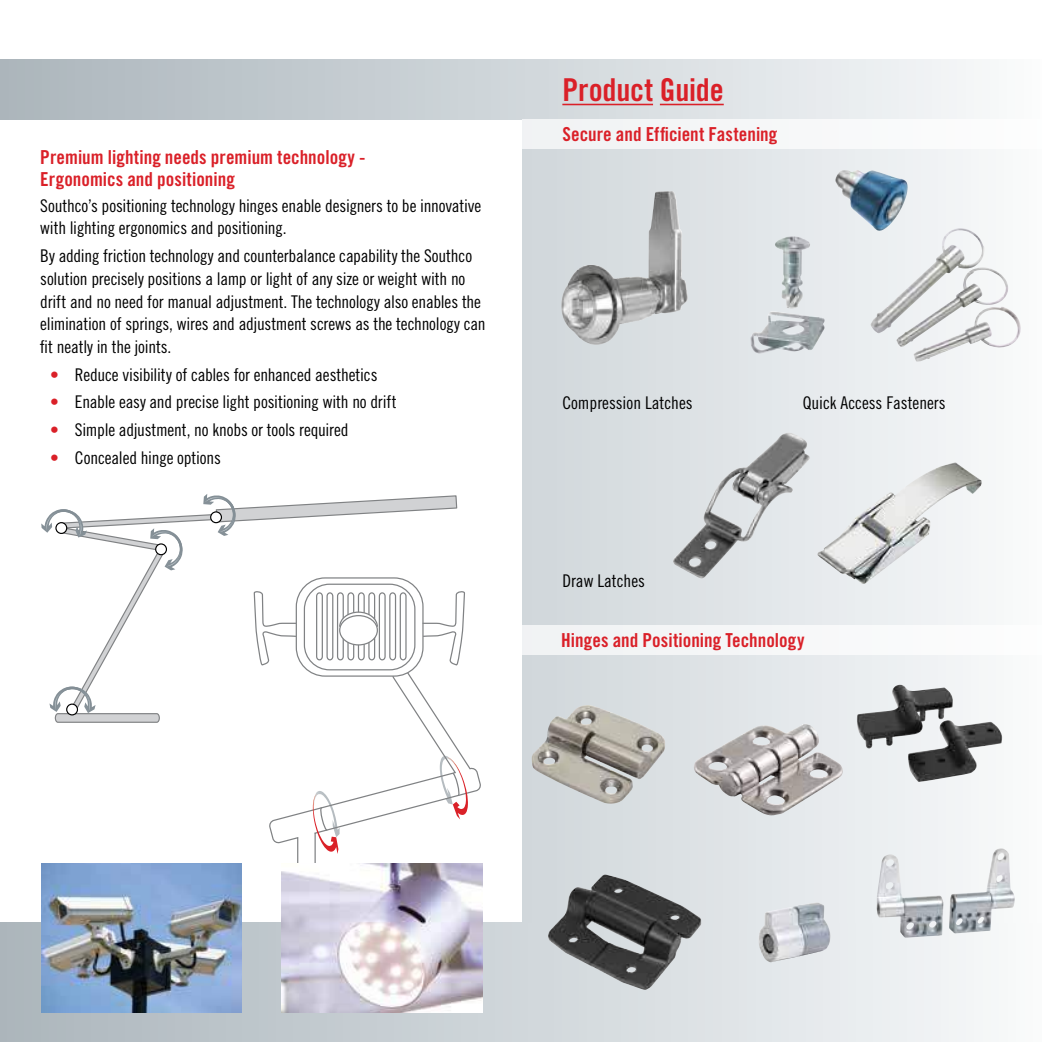
<style>
.page{position:relative;width:1042px;height:1042px;background:#fff}
.page>*{position:absolute;margin:0;border:0;box-sizing:border-box;transform-origin:0 0}
.t1{font:31.5px "Trade Gothic Bold Cond Twenty";letter-spacing:-.005em;color:#da2028}
.t2{font:19.25px/22.8px "Trade Gothic Bold Cond Twenty";color:#da2028}
.t3{font:17.5px/22.8px "Trade Gothic Cond Eighteen";letter-spacing:-.01em;color:#000}
.s1{color:#da2028}
</style>
<div class="page">
<svg style="left:269px;top:723px;width:212px;height:200px"></svg>
<svg style="left:458px;top:591px;width:7px;height:72px"></svg>
<svg style="left:313px;top:791px;width:27px;height:63px"></svg>
<svg style="left:440px;top:756px;width:28px;height:63px"></svg>
<div style="left:0;top:923px;width:1042px;height:119px;background:linear-gradient(to right,#abb5bc,#f7f9fa)"></div>
<div style="left:0;top:60px;width:1042px;height:59px;background:linear-gradient(to right,#abb5bc,#f8fafb)"></div>
<div style="left:522px;top:119px;width:520px;height:804px;background:linear-gradient(to right,#d0d7db,#f4f6f8)"></div>
<img style="left:282px;top:863px;width:200px;height:149px">
<img style="left:41px;top:863px;width:201px;height:149px">
<hr style="left:562px;top:104px;width:91px;height:1px;background:#da2028">
<hr style="left:660px;top:104px;width:64px;height:1px;background:#da2028">
<img style="left:532px;top:705px;width:133px;height:100px">
<img style="left:548px;top:874px;width:153px;height:116px">
<img style="left:876px;top:848px;width:138px;height:90px">
<img style="left:758px;top:902px;width:72px;height:60px">
<img style="left:856px;top:685px;width:146px;height:97px">
<img style="left:750px;top:236px;width:76px;height:118px">
<img style="left:870px;top:228px;width:140px;height:134px">
<img style="left:693px;top:724px;width:151px;height:91px">
<img style="left:835px;top:170px;width:22px;height:18px">
<div style="left:522px;top:119px;width:520px;height:30px;background:#f6f8f8"></div>
<div style="left:522px;top:625px;width:520px;height:30px;background:#f6f8f8"></div>
<img style="left:817px;top:463px;width:137px;height:120px">
<img style="left:673px;top:433px;width:138px;height:145px">
<img style="left:560px;top:191px;width:128px;height:154px">
<svg style="left:54px;top:495px;width:404px;height:228px"></svg>
<div style="left:66px;top:703px;width:12px;height:12px;border:1px solid #000;border-radius:50%"></div>
<svg style="left:203px;top:494px;width:33px;height:42px"></svg>
<svg style="left:150px;top:528px;width:33px;height:42px"></svg>
<svg style="left:41px;top:509px;width:46px;height:28px"></svg>
<svg style="left:49px;top:686px;width:47px;height:27px"></svg>
<p class="t2" style="left:40px;top:145px;width:327px">Premium lighting needs premium technology -<br>Ergonomics and positioning</p>
<p class="t3" style="left:40px;top:194px;width:443px">Southco’s positioning technology hinges enable designers to be innovative with lighting ergonomics and positioning.</p>
<p class="t3" style="left:40px;top:244px;width:447px">By adding friction technology and counterbalance capability the Southco solution precisely positions a lamp or light of any size or weight with no drift and no need for manual adjustment. The technology also enables the elimination of springs, wires and adjustment screws as the technology can fit neatly in the joints.</p>
<p class="t3" style="left:50px;top:363px;width:329px"><span class="s1">•</span> Reduce visibility of cables for enhanced aesthetics</p>
<p class="t3" style="left:50px;top:391px;width:348px"><span class="s1">•</span> Enable easy and precise light positioning with no drift</p>
<p class="t3" style="left:50px;top:418px;width:300px"><span class="s1">•</span> Simple adjustment, no knobs or tools required</p>
<p class="t3" style="left:50px;top:446px;width:172px"><span class="s1">•</span> Concealed hinge options</p>
<h1 class="t1" style="left:562px;top:71px;width:163px">Product Guide</h1>
<p class="t2" style="left:562px;top:123px;width:216px">Secure and Efficient Fastening</p>
<p class="t3" style="left:562px;top:391px;width:132px">Compression Latches</p>
<p class="t3" style="left:803px;top:391px;width:144px">Quick Access Fasteners</p>
<p class="t3" style="left:562px;top:569px;width:84px">Draw Latches</p>
<p class="t2" style="left:561px;top:629px;width:245px">Hinges and Positioning Technology</p>
</div>
